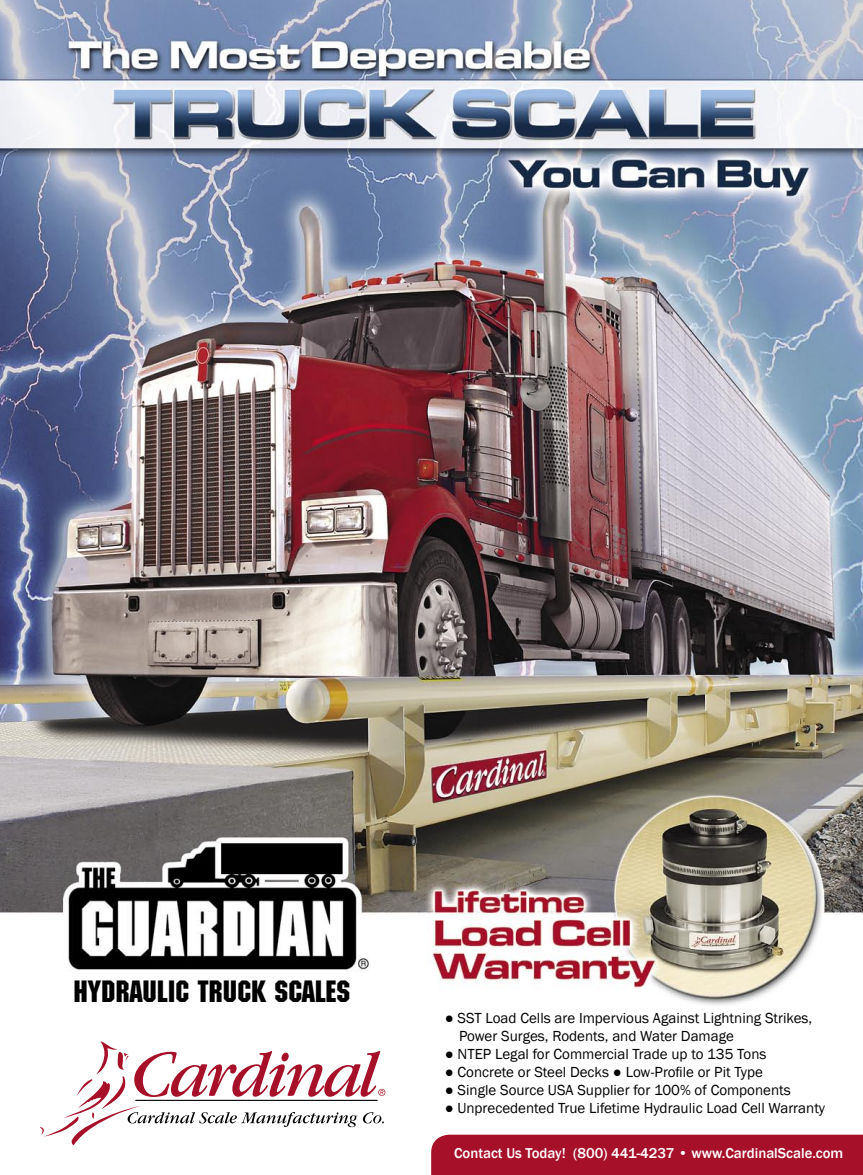
<style>
.page{position:relative;width:863px;height:1175px;background:#fff}
.page>*{position:absolute;margin:0;border:0;box-sizing:border-box;transform-origin:0 0}
.t1{font:30px "Machine";color:#000}
.t2{font:15px/18px "Franklin Gothic";color:#000}
.t3{font:500 14.7px "Franklin Gothic";color:#fff}
</style>
<div class="page">
<img style="left:0;top:0;width:862px;height:1146px">
<div style="left:431px;top:1134px;width:431px;height:40px;background:#a71029"></div>
<svg style="left:40px;top:1041px;width:345px;height:103px"></svg>
<p class="t1" style="left:73px;top:973px;width:278px">HYDRAULIC TRUCK SCALES</p>
<p class="t2" style="left:459px;top:1009px;width:354px;text-indent:-14px">● SST Load Cells are Impervious Against Lightning Strikes,<br>Power Surges, Rodents, and Water Damage</p>
<p class="t2" style="left:444px;top:1045px;width:323px">● NTEP Legal for Commercial Trade up to 135 Tons</p>
<p class="t2" style="left:444px;top:1063px;width:319px">● Concrete or Steel Decks ● Low-Profile or Pit Type</p>
<p class="t2" style="left:444px;top:1081px;width:347px">● Single Source USA Supplier for 100% of Components</p>
<p class="t2" style="left:444px;top:1099px;width:381px">● Unprecedented True Lifetime Hydraulic Load Cell Warranty</p>
<p class="t3" style="left:454px;top:1143px;width:390px">Contact Us Today! (800) 441-4237 • www.CardinalScale.com</p>
</div>
